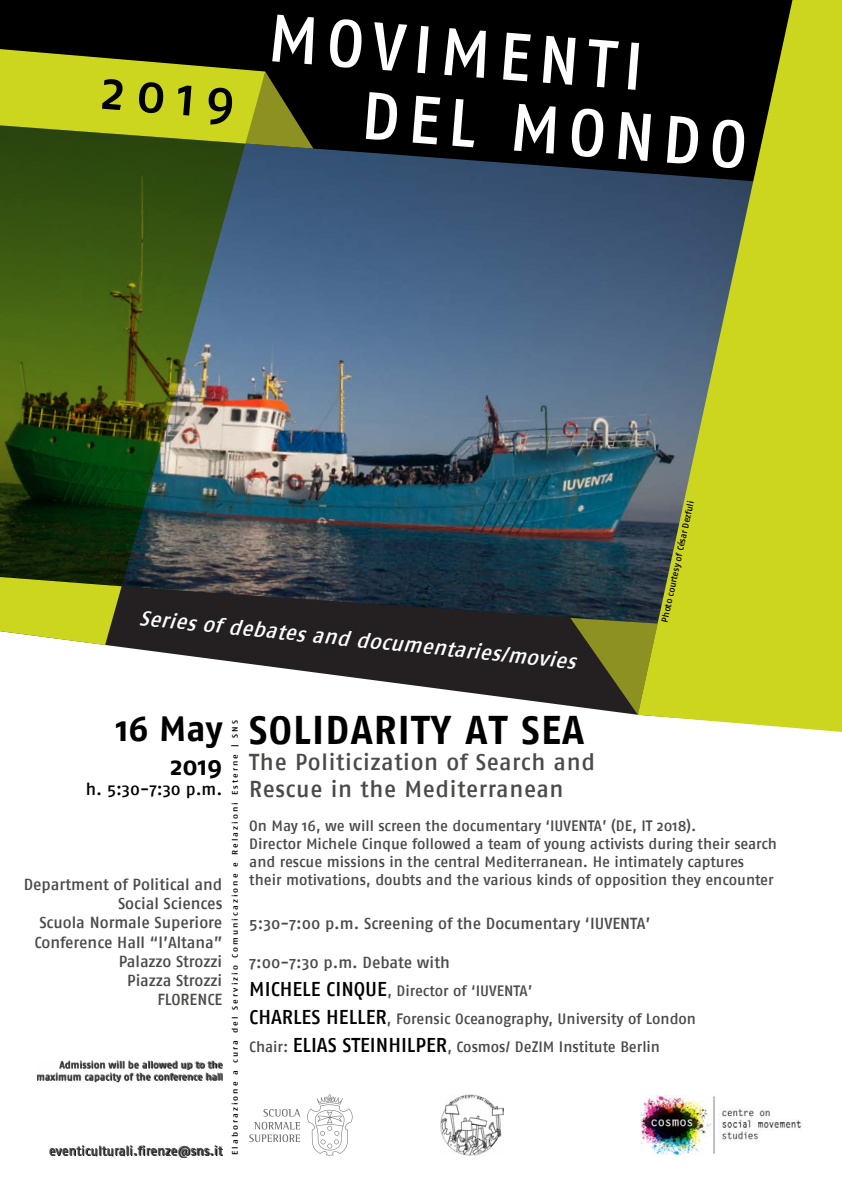
<style>
.page{position:relative;width:842px;height:1191px;background:#fff}
.page>*{position:absolute;margin:0;border:0;box-sizing:border-box;transform-origin:0 0}
.t1{font:500 67px/70.9px "Fago No";color:#fff}
.t2{font:500 53px "Fago No";color:#000}
.t3{font:700 40px "Fago No";letter-spacing:.03em;color:#000}
.t4{font:700 35px "Fago No";color:#000}
.t5{font:700 26px "Fago No";color:#000}
.t6{font:500 23px/26.7px "Fago No";letter-spacing:.03em;color:#4a4a49}
.t7{font:italic 500 21px "Fago No";color:#fff}
.t8{font:500 17px "Fago No";color:#000}
.t9{font:500 16px/19.2px "Fago No";color:#4a4a49;text-align:right}
.t10{font:500 15px/18px "Fago No";color:#4a4a49}
.t11{font:500 13px "Fago No";letter-spacing:-.005em;color:#4a4a49}
.t12{font:500 10px/12px "Fago No";color:#4a4a49;text-align:right}
.t13{font:500 9px "Fago No";color:#000}
.t14{font:500 8px "Fago No";letter-spacing:.24em;color:#000;scale:1.08 1}
.s1{font-size:20px;color:#000}
</style>
<div class="page">
<svg style="left:106px;top:586px;width:532px;height:120px;fill:#241f21"></svg>
<svg style="left:570px;top:618px;width:68px;height:97px;background:#5f602c"></svg>
<svg style="left:638px;top:586px;width:204px;height:146px;background:#c8d12d"></svg>
<svg style="left:0;top:586px;width:122px;height:59px;background:#c4cc35"></svg>
<img style="left:0;top:0;width:842px;height:586px">
<svg style="left:0;top:49px;width:313px;height:100px;background:#8d9617"></svg>
<img style="left:441px;top:1094px;width:63px;height:61px">
<svg style="left:307px;top:1094px;width:46px;height:61px"></svg>
<svg style="left:249px;top:1109px;width:51px;height:33px"></svg>
<svg style="left:37px;top:1061px;width:185px;height:21px"></svg>
<img style="left:640px;top:1095px;width:162px;height:60px">
<svg style="left:50px;top:1146px;width:173px;height:11px"></svg>
<h2 class="t2" style="left:104px;top:59px;width:136px;rotate:5deg">2019</h2>
<h1 class="t1" style="left:369px;top:10px;width:388px;text-indent:-99px;rotate:4deg">MOVIMENTI<br>DEL MONDO</h1>
<h3 class="t7" style="left:141px;top:604px;width:439px;rotate:6deg">Series of debates and documentaries/movies</h3>
<p class="t13" style="left:660px;top:621px;width:125px;rotate:-78deg">Photo courtesy of César Dezfuli</p>
<h3 class="t4" style="left:116px;top:708px;width:108px">16 May</h3>
<h3 class="t5" style="left:170px;top:750px;width:54px">2019</h3>
<p class="t8" style="left:86px;top:779px;width:138px">h. 5:30-7:30 p.m.</p>
<p class="t9" style="left:24px;top:874px;width:200px">Department of Political and<br>Social Sciences<br>Scuola Normale Superiore<br>Conference Hall “l’Altana”<br>Palazzo Strozzi<br>Piazza Strozzi<br>FLORENCE</p>
<p class="t12" style="left:36px;top:1058px;width:187px">Admission will be allowed up to the maximum capacity of the conference hall</p>
<p class="t11" style="left:49px;top:1143px;width:175px">eventiculturali.firenze@sns.it</p>
<p class="t14" style="left:230px;top:1155px;width:404px;rotate:-90deg">Elaborazione a cura del Servizio Comunicazione e Relazioni Esterne | SNS</p>
<h3 class="t3" style="left:249px;top:706px;width:336px">SOLIDARITY AT SEA</h3>
<h3 class="t6" style="left:249px;top:748px;width:347px">The Politicization of Search and<br>Rescue in the Mediterranean</h3>
<p class="t10" style="left:249px;top:817px;width:529px">On May 16, we will screen the documentary ‘IUVENTA’ (DE, IT 2018).<br>Director Michele Cinque followed a team of young activists during their search and rescue missions in the central Mediterranean. He intimately captures their motivations, doubts and the various kinds of opposition they encounter</p>
<p class="t9" style="left:249px;top:914px;width:403px">5:30-7:00 p.m. Screening of the Documentary ‘IUVENTA’</p>
<p class="t9" style="left:249px;top:952px;width:202px">7:00-7:30 p.m. Debate with</p>
<p class="t10" style="left:249px;top:976px;width:448px;line-height:28px"><span class="s1">MICHELE CINQUE</span>, Director of ‘IUVENTA’<br><span class="s1">CHARLES HELLER</span>, Forensic Oceanography, University of London<br>Chair: <span class="s1">ELIAS STEINHILPER</span>, Cosmos/ DeZIM Institute Berlin</p>
</div>
